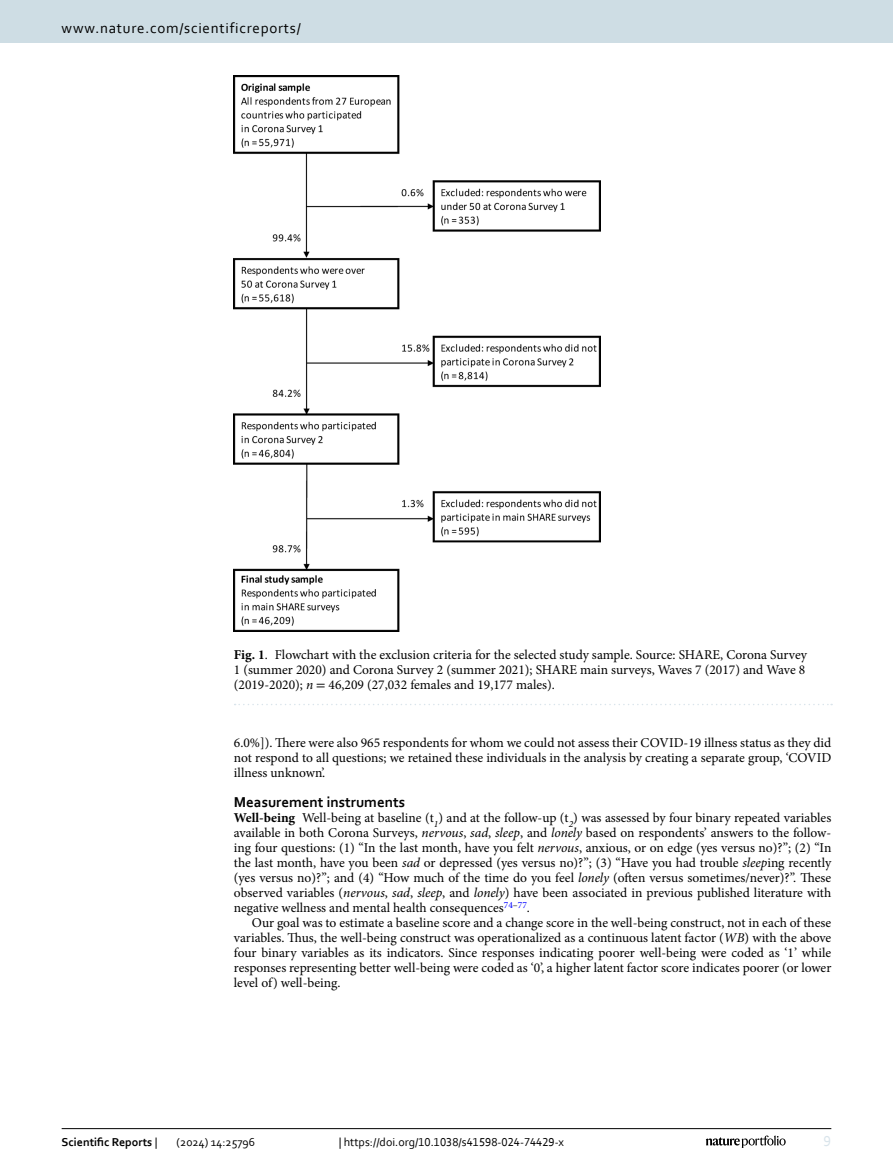
<style>
.page{position:relative;width:893px;height:1174px;background:#fff}
.page>*{position:absolute;margin:0;border:0;box-sizing:border-box;transform-origin:0 0}
.t1{font:15px "Corbel";letter-spacing:.05em;color:#000}
.Head_2{font:700 15px "Corbel";color:#000}
.t2{font:15px "Corbel";color:#d9e4eb}
.Formalpara_RuninHead{font:13.5px/15px "Minion Pro";color:#000;text-align:justify}
.Body_Text_Indent{font:13.5px/15px "Minion Pro";color:#000;text-align:justify}
.Figure_Caption{font:13.5px/15px "Minion Pro";color:#000}
.Body_Text{font:13.5px/15px "Minion Pro";color:#000;text-align:justify}
.t3{font:12px "Corbel";color:#000}
.t4{font:700 12px "Corbel";color:#000}
.s1{font-weight:700}
.s2{font-style:italic}
.s3{font-family:"STIX"}
.s4{font-weight:400}
</style>
<div class="page">
<img style="left:234px;top:76px;width:367px;height:555px">
<svg style="left:235px;top:704px;width:597px;height:1px"></svg>
<hr style="left:62px;top:1128px;width:769px;height:1px;background:#000">
<svg style="left:706px;top:1135px;width:80px;height:12px"></svg>
<div style="left:0;top:0;width:893px;height:43px;background:#cedde4"></div>
<p class="t1" style="left:62px;top:18px;width:241px">www.nature.com/scientificreports/</p>
<p class="Figure_Caption" style="left:234px;top:647px;width:575px"><span class="s1">Fig. 1</span>. Flowchart with the exclusion criteria for the selected study sample. Source: SHARE, Corona Survey<br>1 (summer 2020) and Corona Survey 2 (summer 2021); SHARE main surveys, Waves 7 (2017) and Wave 8 (2019-2020); <span class="s2">n</span> <span class="s3">=</span> 46,209 (27,032 females and 19,177 males).</p>
<p class="Body_Text" style="left:234px;top:735px;width:599px">6.0%]). There were also 965 respondents for whom we could not assess their COVID-19 illness status as they did not respond to all questions; we retained these individuals in the analysis by creating a separate group, ‘COVID illness unknown’.</p>
<p class="Head_2" style="left:234px;top:793px;width:173px">Measurement instruments</p>
<p class="Formalpara_RuninHead" style="left:234px;top:810px;width:599px"><span class="s1">Well-being</span> Well-being at baseline (t<sub>1</sub>) and at the follow-up (t<sub>2</sub>) was assessed by four binary repeated variables available in both Corona Surveys, <span class="s2">nervous</span>, <span class="s2">sad</span>, <span class="s2">sleep</span>, and <span class="s2">lonely</span> based on respondents’ answers to the follow&shy;ing four questions: (1) “In the last month, have you felt <span class="s2">nervous</span>, anxious, or on edge (yes versus no)?”; (2) “In the last month, have you been <span class="s2">sad</span> or depressed (yes versus no)?”; (3) “Have you had trouble <span class="s2">sleep</span>ing recently (yes versus no)?”; and (4) “How much of the time do you feel <span class="s2">lonely</span> (often versus sometimes/never)?”. These observed variables (<span class="s2">nervous</span>, <span class="s2">sad</span>, <span class="s2">sleep</span>, and <span class="s2">lonely</span>) have been associated in previous published literature with negative wellness and mental health consequences<sup>74</sup><sup>–</sup><sup>77</sup>.</p>
<p class="Body_Text_Indent" style="left:234px;top:915px;width:599px;text-indent:18px">Our goal was to estimate a baseline score and a change score in the well-being construct, not in each of these variables. Thus, the well-being construct was operationalized as a continuous latent factor (<span class="s2">WB</span>) with the above four binary variables as its indicators. Since responses indicating poorer well-being were coded as ‘1’ while responses representing better well-being were coded as ‘0’, a higher latent factor score indicates poorer (or lower level of) well-being.</p>
<p class="t4" style="left:62px;top:1134px;width:97px">Scientific Reports <span class="s4">|</span></p>
<p class="t3" style="left:177px;top:1134px;width:80px">(2024) 14:25796</p>
<p class="t3" style="left:339px;top:1134px;width:227px">| https://doi.org/10.1038/s41598-024-74429-x</p>
<p class="t2" style="left:824px;top:1132px;width:9px">9</p>
</div>
